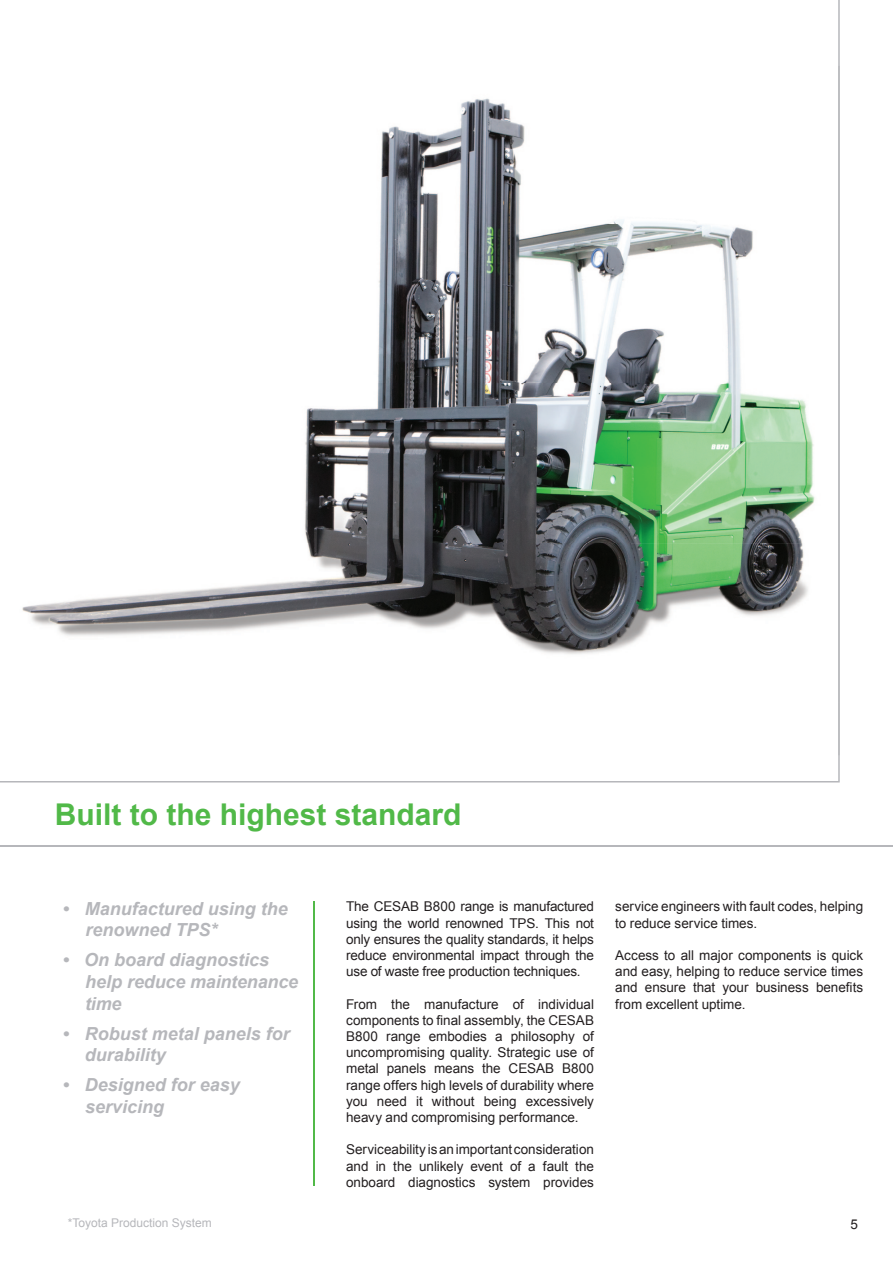
<style>
.page{position:relative;width:893px;height:1263px;background:#fff}
.page>*{position:absolute;margin:0;border:0;box-sizing:border-box;transform-origin:0 0}
.t1{font:700 30px "Arial";color:#51b948}
.t2{font:italic 700 18px/21.6px "Arial";color:#b6b7bb}
.t3{font:13.5px/16.2px "Arial";letter-spacing:-.005em;color:#231f20;text-align:justify}
.t4{font:12px "Arial";color:#b6b7bb}
</style>
<div class="page">
<hr style="left:313px;top:901px;width:2px;height:285px;background:#51b948">
<hr style="left:0;top:845px;width:893px;height:1px;background:#b6b7bb">
<img style="left:22px;top:98px;width:793px;height:556px">
<h1 class="t1" style="left:55px;top:794px;width:408px">Built to the highest standard</h1>
<h2 class="t2" style="left:85px;top:898px;width:204px;text-indent:-23px">• Manufactured using the renowned TPS*</h2>
<h2 class="t2" style="left:85px;top:950px;width:215px;text-indent:-23px">• On board diagnostics help reduce maintenance time</h2>
<h2 class="t2" style="left:85px;top:1023px;width:206px;text-indent:-23px">• Robust metal panels for durability</h2>
<h2 class="t2" style="left:85px;top:1075px;width:156px;text-indent:-23px">• Designed for easy servicing</h2>
<p class="t4" style="left:68px;top:1215px;width:146px">*Toyota Production System</p>
<p class="t3" style="left:346px;top:899px;width:249px">The CESAB B800 range is manufactured using the world renowned TPS. This not only ensures the quality standards, it helps reduce environmental impact through the use of waste free production techniques.</p>
<p class="t3" style="left:346px;top:996px;width:249px">From the manufacture of individual components to final assembly, the CESAB B800 range embodies a philosophy of uncompromising quality. Strategic use of metal panels means the CESAB B800 range offers high levels of durability where you need it without being excessively heavy and compromising performance.</p>
<p class="t3" style="left:346px;top:1142px;width:249px">Serviceability is an important consideration and in the unlikely event of a fault the onboard diagnostics system provides</p>
<p class="t3" style="left:615px;top:899px;width:249px">service engineers with fault codes, helping to reduce service times.</p>
<p class="t3" style="left:615px;top:947px;width:249px">Access to all major components is quick and easy, helping to reduce service times and ensure that your business benefits from excellent uptime.</p>
<p class="t3" style="left:850px;top:1216px;width:9px">5</p>
</div>
